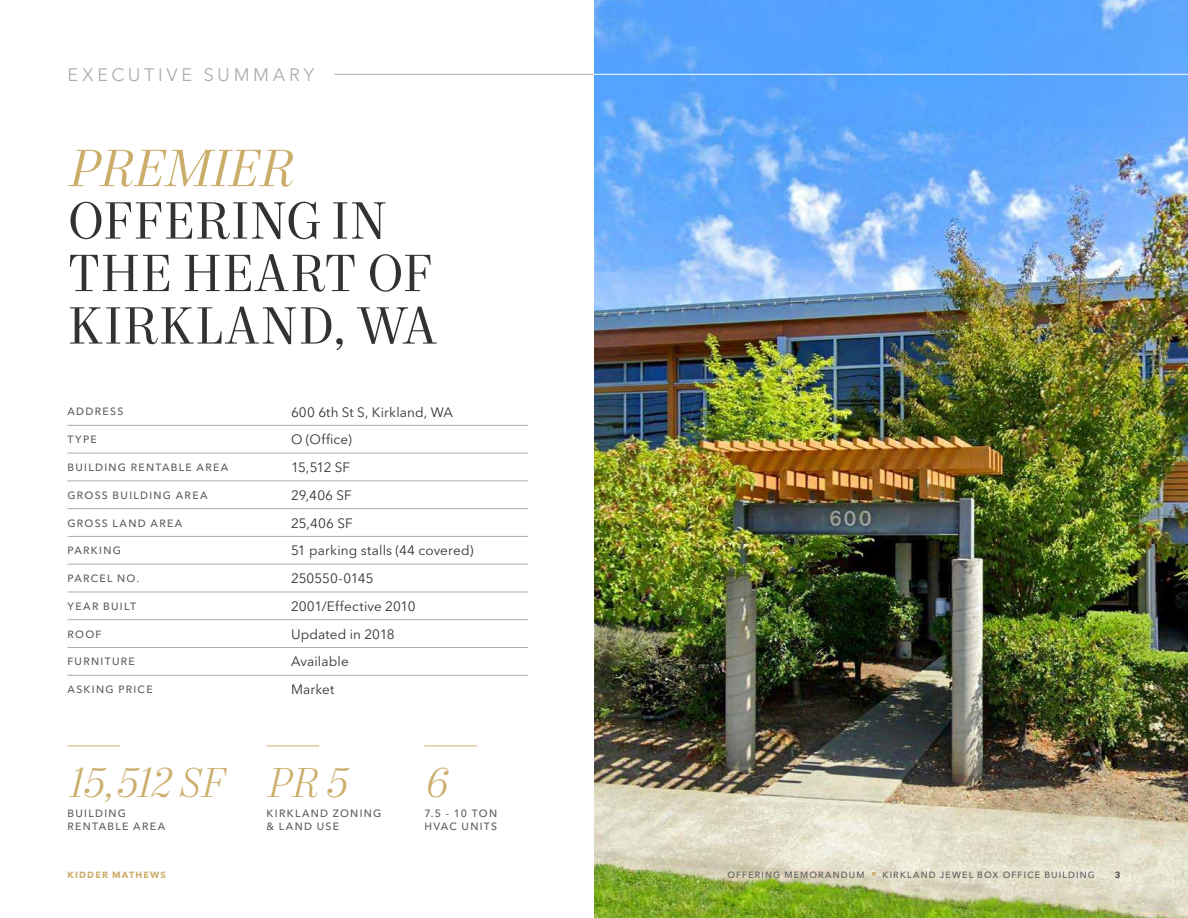
<style>
.page{position:relative;width:1188px;height:918px;background:#fff}
.page>*{position:absolute;margin:0;border:0;box-sizing:border-box;transform-origin:0 0}
.Headline_-_Level_1_-_Charcoal_2023{font:52.5px/52.5px "Mort Modern 08";color:#313234}
.Stat_Italic_-_Gold_2023{font:italic 300 42px "Mort Modern 07";letter-spacing:-.015em;color:#cbae6b}
.Section_Identifier_-_Sterling_2023{font:18px "Avenir Next LT Pro";letter-spacing:.2em;color:#afabac}
.Table_Input_-_Charcoal_2023{font:13.5px "Avenir Next LT Pro";letter-spacing:.01em;color:#313234}
.Table_Column_1_All_Caps_-_Ash_2023{font:500 10.5px "Avenir Next LT Pro";letter-spacing:.125em;color:#5e5d5d}
.Stat_Label_-_Ash_2023{font:500 10.5px/13.5px "Avenir Next LT Pro";letter-spacing:.125em;color:#5e5d5d}
.t1{font:500 9px "Avenir Next LT Pro";letter-spacing:.13em;color:#5e5d5d}
.t2{font:700 9px "Avenir Next LT Pro";letter-spacing:.13em;color:#cbae6b}
.t3{font:700 9px "Avenir Next LT Pro";color:#5e5d5d}
.s1{font-style:italic;color:#cbae6b}
.s2{color:#cbae6b}
</style>
<div class="page">
<img style="left:594px;top:0;width:594px;height:918px">
<hr style="left:68px;top:619px;width:223px;height:1px;background:#afabac">
<hr style="left:291px;top:619px;width:237px;height:1px;background:#afabac">
<hr style="left:68px;top:647px;width:223px;height:1px;background:#afabac">
<hr style="left:291px;top:647px;width:237px;height:1px;background:#afabac">
<hr style="left:68px;top:675px;width:223px;height:1px;background:#afabac">
<hr style="left:291px;top:675px;width:237px;height:1px;background:#afabac">
<hr style="left:68px;top:425px;width:223px;height:1px;background:#afabac">
<hr style="left:291px;top:425px;width:237px;height:1px;background:#afabac">
<hr style="left:68px;top:592px;width:223px;height:1px;background:#afabac">
<hr style="left:291px;top:592px;width:237px;height:1px;background:#afabac">
<hr style="left:68px;top:453px;width:223px;height:1px;background:#afabac">
<hr style="left:291px;top:453px;width:237px;height:1px;background:#afabac">
<hr style="left:68px;top:481px;width:223px;height:1px;background:#afabac">
<hr style="left:291px;top:481px;width:237px;height:1px;background:#afabac">
<hr style="left:68px;top:508px;width:223px;height:1px;background:#afabac">
<hr style="left:291px;top:508px;width:237px;height:1px;background:#afabac">
<hr style="left:68px;top:536px;width:223px;height:1px;background:#afabac">
<hr style="left:291px;top:536px;width:237px;height:1px;background:#afabac">
<hr style="left:68px;top:564px;width:223px;height:1px;background:#afabac">
<hr style="left:291px;top:564px;width:237px;height:1px;background:#afabac">
<hr style="left:68px;top:746px;width:52px;height:1px;background:#cbae6b">
<hr style="left:267px;top:746px;width:52px;height:1px;background:#cbae6b">
<hr style="left:424px;top:746px;width:53px;height:1px;background:#cbae6b">
<hr style="left:334px;top:74px;width:260px;height:1px;background:#afabac">
<hr style="left:594px;top:74px;width:594px;height:1px;background:#fff">
<p class="Section_Identifier_-_Sterling_2023" style="left:68px;top:64px;width:248px">EXECUTIVE SUMMARY</p>
<p class="Headline_-_Level_1_-_Charcoal_2023" style="left:68px;top:145px;width:371px"><span class="s1">PREMIER<br></span>OFFERING IN<br>THE HEART OF<br>KIRKLAND, WA</p>
<p class="Table_Column_1_All_Caps_-_Ash_2023" style="left:68px;top:405px;width:57px">ADDRESS</p>
<p class="Table_Input_-_Charcoal_2023" style="left:291px;top:404px;width:163px">600 6th St S, Kirkland, WA</p>
<p class="Table_Column_1_All_Caps_-_Ash_2023" style="left:68px;top:433px;width:31px">TYPE</p>
<p class="Table_Input_-_Charcoal_2023" style="left:291px;top:432px;width:62px">O (Office)</p>
<p class="Table_Column_1_All_Caps_-_Ash_2023" style="left:68px;top:461px;width:162px">BUILDING RENTABLE AREA</p>
<p class="Table_Input_-_Charcoal_2023" style="left:291px;top:459px;width:61px">15,512 SF</p>
<p class="Table_Column_1_All_Caps_-_Ash_2023" style="left:68px;top:489px;width:142px">GROSS BUILDING AREA</p>
<p class="Table_Input_-_Charcoal_2023" style="left:291px;top:487px;width:62px">29,406 SF</p>
<p class="Table_Column_1_All_Caps_-_Ash_2023" style="left:68px;top:517px;width:116px">GROSS LAND AREA</p>
<p class="Table_Input_-_Charcoal_2023" style="left:291px;top:515px;width:63px">25,406 SF</p>
<p class="Table_Column_1_All_Caps_-_Ash_2023" style="left:68px;top:544px;width:55px">PARKING</p>
<p class="Table_Input_-_Charcoal_2023" style="left:291px;top:543px;width:184px">51 parking stalls (44 covered)</p>
<p class="Table_Column_1_All_Caps_-_Ash_2023" style="left:68px;top:572px;width:73px">PARCEL NO.</p>
<p class="Table_Input_-_Charcoal_2023" style="left:291px;top:570px;width:84px">250550-0145</p>
<p class="Table_Column_1_All_Caps_-_Ash_2023" style="left:68px;top:600px;width:70px">YEAR BUILT</p>
<p class="Table_Input_-_Charcoal_2023" style="left:291px;top:598px;width:126px">2001/Effective 2010</p>
<p class="Table_Column_1_All_Caps_-_Ash_2023" style="left:68px;top:628px;width:36px">ROOF</p>
<p class="Table_Input_-_Charcoal_2023" style="left:291px;top:626px;width:105px">Updated in 2018</p>
<p class="Table_Column_1_All_Caps_-_Ash_2023" style="left:68px;top:655px;width:69px">FURNITURE</p>
<p class="Table_Input_-_Charcoal_2023" style="left:291px;top:654px;width:59px">Available</p>
<p class="Table_Column_1_All_Caps_-_Ash_2023" style="left:68px;top:683px;width:87px">ASKING PRICE</p>
<p class="Table_Input_-_Charcoal_2023" style="left:291px;top:681px;width:45px">Market</p>
<p class="Stat_Italic_-_Gold_2023" style="left:68px;top:757px;width:158px">15,512 SF</p>
<p class="Stat_Label_-_Ash_2023" style="left:68px;top:806px;width:99px">BUILDING<br>RENTABLE AREA</p>
<p class="Stat_Italic_-_Gold_2023" style="left:267px;top:757px;width:81px">PR 5</p>
<p class="Stat_Label_-_Ash_2023" style="left:267px;top:806px;width:116px">KIRKLAND ZONING &amp; LAND USE</p>
<p class="Stat_Italic_-_Gold_2023" style="left:424px;top:757px;width:24px">6</p>
<p class="Stat_Label_-_Ash_2023" style="left:424px;top:806px;width:74px">7.5 - 10 TON<br>HVAC UNITS</p>
<p class="t2" style="left:68px;top:869px;width:100px">KIDDER MATHEWS</p>
<p class="t1" style="left:727px;top:869px;width:369px">OFFERING MEMORANDUM <span class="s2">■</span> KIRKLAND JEWEL BOX OFFICE BUILDING</p>
<p class="t3" style="left:1115px;top:869px;width:7px">3</p>
</div>
